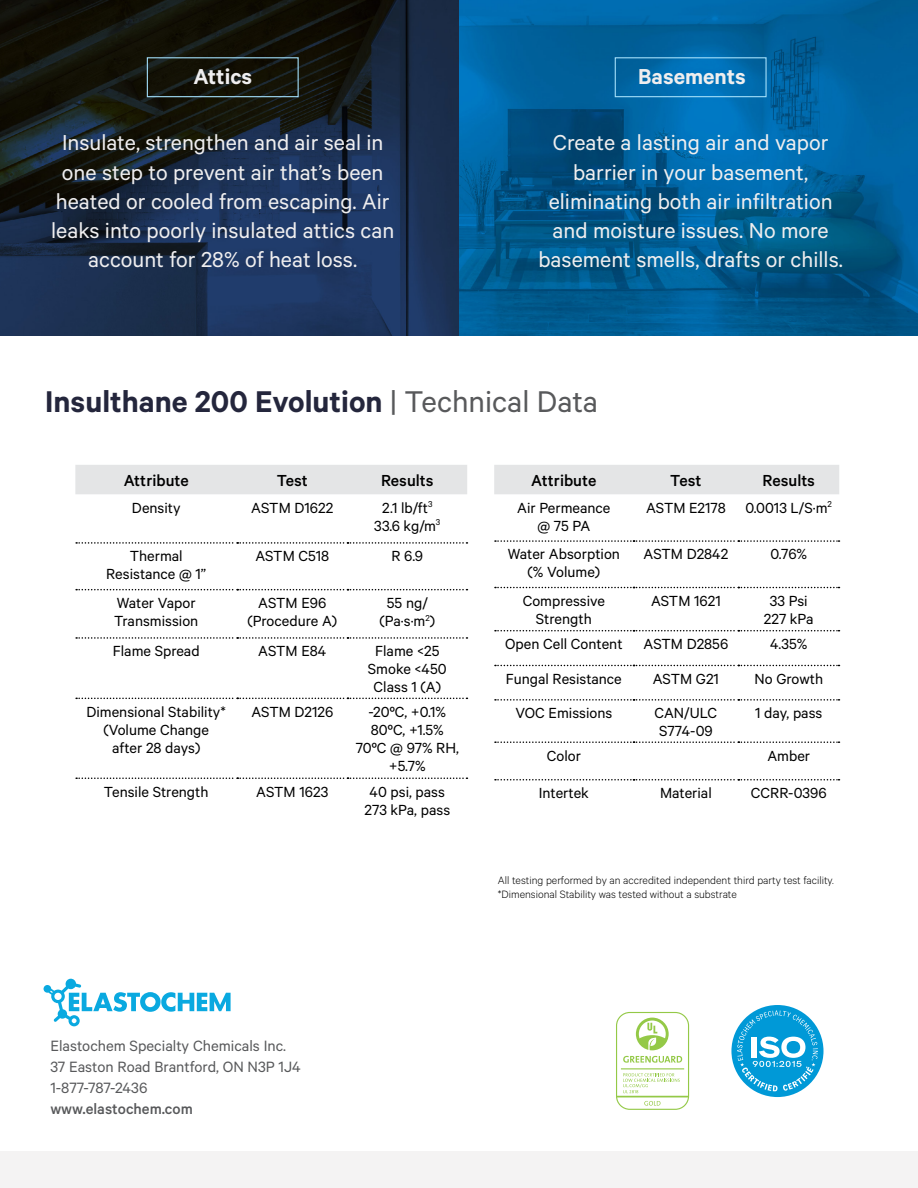
<style>
.page{position:relative;width:918px;height:1188px;background:#fff}
.page>*{position:absolute;margin:0;border:0;box-sizing:border-box;transform-origin:0 0}
.t1{font:600 33.75px "Calibre";color:#24263c}
.t2{font:24.3px/29.2px "Calibre";color:#efeeef;text-align:center}
.t3{font:600 24.3px "Calibre";color:#efeeef}
.t4{font:500 18px "Calibre";color:#000}
.t5{font:16.8px/21px "Calibre";color:#58595b}
.t6{font:500 16.8px "Calibre";color:#58595b}
.t7{font:16.5px/18px "Calibre";color:#000;text-align:center}
.t8{font:300 12px/13.5px "Calibre";color:#000}
.s1{font-weight:400;color:#58595b}
</style>
<div class="page">
<img style="left:0;top:0;width:918px;height:336px">
<div style="left:615px;top:57px;width:152px;height:40px;border:1px solid #a2def9"></div>
<div style="left:147px;top:57px;width:152px;height:40px;border:1px solid #a2def9"></div>
<div style="left:75px;top:465px;width:392px;height:29px;background:#e4e5e6"></div>
<svg style="left:76px;top:542px;width:391px;height:2px"></svg>
<svg style="left:76px;top:589px;width:391px;height:1px"></svg>
<svg style="left:76px;top:637px;width:391px;height:2px"></svg>
<svg style="left:76px;top:698px;width:391px;height:1px"></svg>
<svg style="left:76px;top:778px;width:391px;height:1px"></svg>
<div style="left:494px;top:465px;width:345px;height:29px;background:#e4e5e6"></div>
<svg style="left:495px;top:587px;width:345px;height:1px"></svg>
<svg style="left:495px;top:630px;width:345px;height:1px"></svg>
<svg style="left:495px;top:665px;width:345px;height:1px"></svg>
<svg style="left:495px;top:699px;width:345px;height:2px"></svg>
<svg style="left:495px;top:741px;width:345px;height:2px"></svg>
<svg style="left:495px;top:779px;width:345px;height:2px"></svg>
<svg style="left:495px;top:540px;width:345px;height:2px"></svg>
<svg style="left:44px;top:979px;width:187px;height:47px"></svg>
<div style="left:0;top:1152px;width:918px;height:36px;background:#f4f3f3"></div>
<div style="left:616px;top:1012px;width:73px;height:98px;border:1px solid #94c947;border-radius:13px"></div>
<hr style="left:617px;top:1096px;width:72px;height:1px;background:#94c947">
<svg style="left:644px;top:1101px;width:17px;height:5px"></svg>
<hr style="left:621px;top:1068px;width:63px;height:1px;background:#94c947">
<svg style="left:623px;top:1018px;width:59px;height:45px"></svg>
<svg style="left:623px;top:1073px;width:57px;height:20px"></svg>
<div style="left:731px;top:1005px;width:93px;height:92px;background:#0099d7;border-radius:50%"></div>
<svg style="left:737px;top:1010px;width:81px;height:81px"></svg>
<h2 class="t3" style="left:193px;top:62px;width:60px">Attics</h2>
<h2 class="t3" style="left:638px;top:62px;width:109px">Basements</h2>
<h2 class="t2" style="left:51px;top:127px;width:345px">Insulate, strengthen and air seal in one step to prevent air that’s been heated or cooled from escaping. Air leaks into poorly insulated attics can account for 28% of heat loss.</h2>
<h2 class="t2" style="left:538px;top:127px;width:306px">Create a lasting air and vapor barrier in your basement, eliminating both air infiltration and moisture issues. No more basement smells, drafts or chills.</h2>
<h1 class="t1" style="left:45px;top:381px;width:554px">Insulthane 200 Evolution <span class="s1">| Technical Data</span></h1>
<p class="t4" style="left:124px;top:470px;width:67px">Attribute</p>
<p class="t4" style="left:277px;top:470px;width:33px">Test</p>
<p class="t4" style="left:381px;top:470px;width:54px">Results</p>
<p class="t7" style="left:132px;top:498px;width:50px">Density</p>
<p class="t7" style="left:251px;top:498px;width:83px">ASTM D1622</p>
<p class="t7" style="left:374px;top:498px;width:68px">2.1 lb/ft<sup>3<br></sup>33.6 kg/m<sup>3</sup></p>
<p class="t7" style="left:106px;top:547px;width:101px">Thermal<br>Resistance @ 1”</p>
<p class="t7" style="left:255px;top:547px;width:76px">ASTM C518</p>
<p class="t7" style="left:392px;top:547px;width:33px">R 6.9</p>
<p class="t7" style="left:114px;top:593px;width:86px;text-align:left">Water Vapor<br>Transmission</p>
<p class="t7" style="left:247px;top:593px;width:91px">ASTM E96 (Procedure A)</p>
<p class="t7" style="left:380px;top:593px;width:57px">55 ng/ (Pa·s·m<sup>2</sup>)</p>
<p class="t7" style="left:113px;top:642px;width:88px">Flame Spread</p>
<p class="t7" style="left:258px;top:642px;width:70px">ASTM E84</p>
<p class="t7" style="left:368px;top:642px;width:80px">Flame &lt;25<br>Smoke &lt;450<br>Class 1 (A)</p>
<p class="t7" style="left:87px;top:702px;width:141px">Dimensional Stability* (Volume Change after 28 days)</p>
<p class="t7" style="left:251px;top:702px;width:83px">ASTM D2126</p>
<p class="t7" style="left:356px;top:702px;width:105px">-20ºC, +0.1%<br>80ºC, +1.5%<br>70ºC @ 97% RH, +5.7%</p>
<p class="t7" style="left:104px;top:782px;width:106px">Tensile Strength</p>
<p class="t7" style="left:256px;top:782px;width:74px">ASTM 1623</p>
<p class="t7" style="left:364px;top:782px;width:87px">40 psi, pass<br>273 kPa, pass</p>
<p class="t4" style="left:531px;top:470px;width:67px">Attribute</p>
<p class="t4" style="left:670px;top:470px;width:33px">Test</p>
<p class="t4" style="left:763px;top:470px;width:54px">Results</p>
<p class="t7" style="left:517px;top:498px;width:95px">Air Permeance @ 75 PA</p>
<p class="t7" style="left:646px;top:498px;width:187px">ASTM E2178 0.0013 L/S·m<sup>2</sup></p>
<p class="t7" style="left:508px;top:545px;width:114px">Water Absorption (% Volume)</p>
<p class="t7" style="left:644px;top:545px;width:86px">ASTM D2842</p>
<p class="t7" style="left:770px;top:545px;width:38px">0.76%</p>
<p class="t7" style="left:523px;top:591px;width:84px">Compressive<br>Strength</p>
<p class="t7" style="left:651px;top:591px;width:71px">ASTM 1621</p>
<p class="t7" style="left:764px;top:591px;width:51px">33 Psi<br>227 kPa</p>
<p class="t7" style="left:505px;top:634px;width:119px">Open Cell Content</p>
<p class="t7" style="left:644px;top:634px;width:86px">ASTM D2856</p>
<p class="t7" style="left:770px;top:634px;width:39px">4.35%</p>
<p class="t7" style="left:506px;top:669px;width:117px">Fungal Resistance</p>
<p class="t7" style="left:653px;top:669px;width:68px">ASTM G21</p>
<p class="t7" style="left:755px;top:669px;width:70px">No Growth</p>
<p class="t7" style="left:515px;top:704px;width:98px">VOC Emissions</p>
<p class="t7" style="left:655px;top:704px;width:64px;text-align:left">CAN/ULC<br>S774-09</p>
<p class="t7" style="left:755px;top:704px;width:69px">1 day, pass</p>
<p class="t7" style="left:547px;top:746px;width:36px">Color</p>
<p class="t7" style="left:767px;top:746px;width:44px">Amber</p>
<p class="t7" style="left:539px;top:783px;width:52px">Intertek</p>
<p class="t7" style="left:660px;top:783px;width:53px">Material</p>
<p class="t7" style="left:751px;top:783px;width:77px">CCRR-0396</p>
<p class="t8" style="left:498px;top:873px;width:338px">All testing performed by an accredited independent third party test facility. *Dimensional Stability was tested without a substrate</p>
<p class="t5" style="left:50px;top:1035px;width:252px">Elastochem Specialty Chemicals Inc.<br>37 Easton Road Brantford, ON N3P 1J4<br>1-877-787-2436</p>
<p class="t6" style="left:50px;top:1099px;width:144px">www.elastochem.com</p>
</div>
